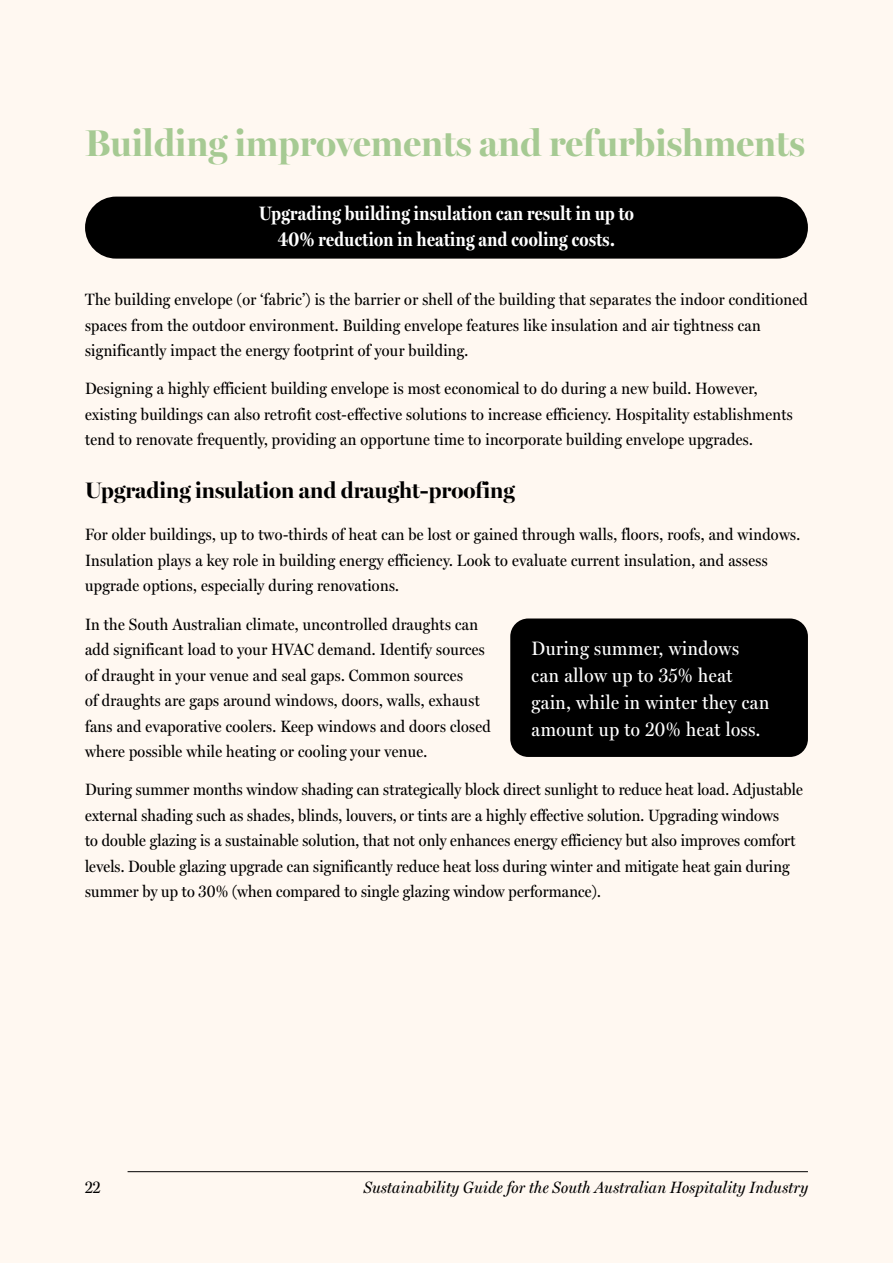
<style>
.page{position:relative;width:893px;height:1263px;background:#fff8f1}
.page>*{position:absolute;margin:0;border:0;box-sizing:border-box;transform-origin:0 0}
.h2__not_TOC{font:700 37.5px "Miller Banner";color:#a6ca93}
.t1{font:700 22.5px "Miller Banner";color:#000}
.t2{font:19.5px/27px "Miller Headline";letter-spacing:.03em;color:#fff}
.p__highlight{font:700 19.5px/25.5px "Miller Headline";letter-spacing:.02em;color:#fff;text-align:center}
.t3{font:16.5px/25.5px "Miller Headline";letter-spacing:.02em;color:#000}
.t4{font:italic 16.5px "Miller Headline";letter-spacing:.02em;color:#000}
</style>
<div class="page">
<hr style="left:128px;top:1171px;width:680px;height:1px;background:#000">
<div style="left:85px;top:197px;width:723px;height:62px;background:#000;border-radius:31px"></div>
<div style="left:510px;top:618px;width:298px;height:139px;background:#000;border-radius:18px"></div>
<p class="h2__not_TOC" style="left:85px;top:121px;width:721px">Building improvements and refurbishments</p>
<p class="p__highlight" style="left:259px;top:200px;width:376px">Upgrading building insulation can result in up to<br>40% reduction in heating and cooling costs.</p>
<p class="t3" style="left:85px;top:286px;width:724px">The building envelope (or ‘fabric’) is the barrier or shell of the building that separates the indoor conditioned spaces from the outdoor environment. Building envelope features like insulation and air tightness can significantly impact the energy footprint of your building.</p>
<p class="t3" style="left:85px;top:376px;width:709px">Designing a highly efficient building envelope is most economical to do during a new build. However, existing buildings can also retrofit cost-effective solutions to increase efficiency. Hospitality establishments tend to renovate frequently, providing an opportune time to incorporate building envelope upgrades.</p>
<p class="t1" style="left:85px;top:476px;width:431px">Upgrading insulation and draught-proofing</p>
<p class="t3" style="left:85px;top:522px;width:717px">For older buildings, up to two-thirds of heat can be lost or gained through walls, floors, roofs, and windows.<br>Insulation plays a key role in building energy efficiency. Look to evaluate current insulation, and assess upgrade options, especially during renovations.</p>
<p class="t3" style="left:85px;top:611px;width:407px">In the South Australian climate, uncontrolled draughts can add significant load to your HVAC demand. Identify sources of draught in your venue and seal gaps. Common sources<br>of draughts are gaps around windows, doors, walls, exhaust fans and evaporative coolers. Keep windows and doors closed where possible while heating or cooling your venue.</p>
<p class="t3" style="left:85px;top:777px;width:719px">During summer months window shading can strategically block direct sunlight to reduce heat load. Adjustable external shading such as shades, blinds, louvers, or tints are a highly effective solution. Upgrading windows<br>to double glazing is a sustainable solution, that not only enhances energy efficiency but also improves comfort levels. Double glazing upgrade can significantly reduce heat loss during winter and mitigate heat gain during summer by up to 30% (when compared to single glazing window performance).</p>
<p class="t2" style="left:531px;top:634px;width:239px">During summer, windows can allow up to 35% heat gain, while in winter they can amount up to 20% heat loss.</p>
<p class="t3" style="left:85px;top:1174px;width:17px">22</p>
<p class="t4" style="left:364px;top:1177px;width:446px">Sustainability Guide for the South Australian Hospitality Industry</p>
</div>
